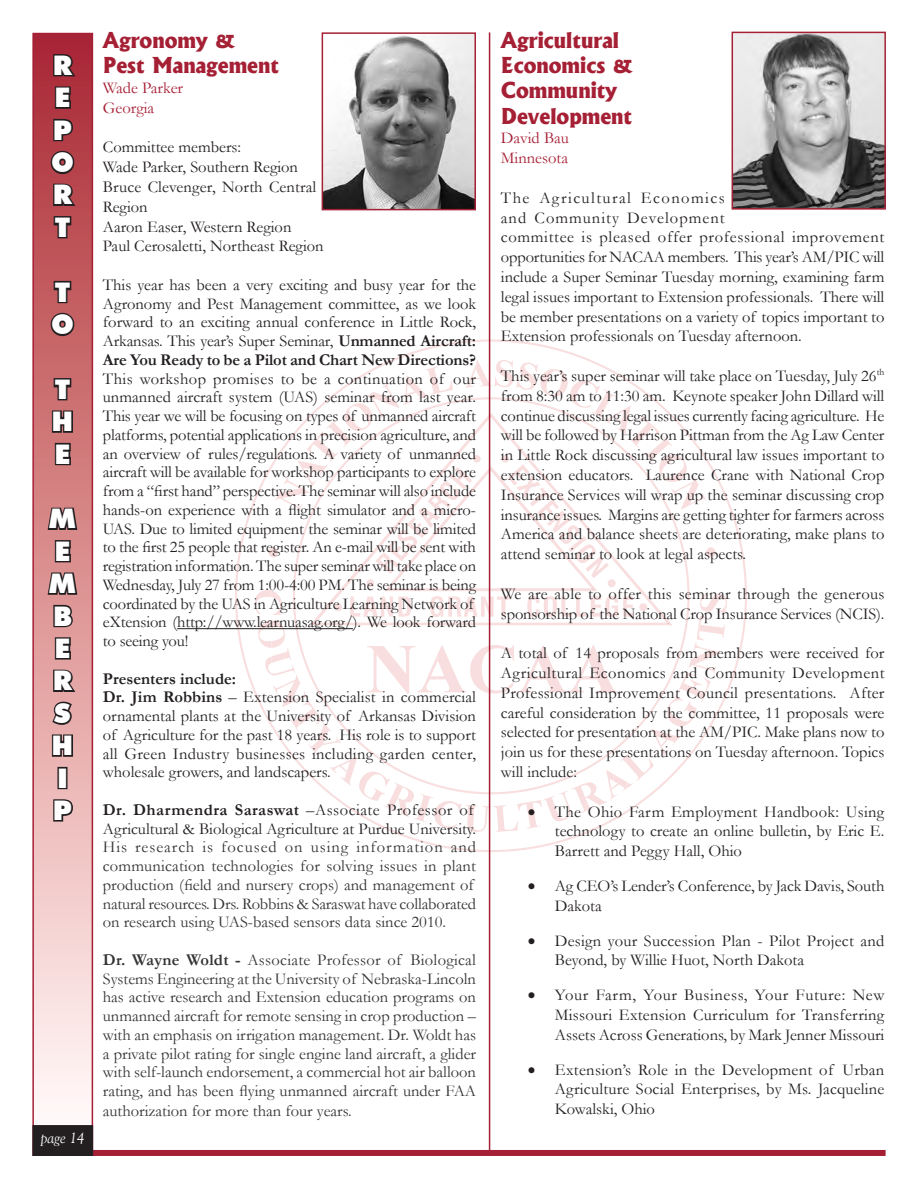
<style>
.page{position:relative;width:918px;height:1188px;background:#fff}
.page>*{position:absolute;margin:0;border:0;box-sizing:border-box;transform-origin:0 0}
.t1{font:900 27px "Futura BT";color:#fff}
.t2{font:800 21px "Albertus";color:#a62035}
.No_Spacing{font:16.5px/19.8px "Garamond";color:#231f20}
.No_Spacing-2{font:16.5px/18.9px "Garamond";color:#333}
.t3{font:16.5px "Garamond";color:#a62035}
.No_Spacing-3{font:700 16.5px "Garamond";color:#231f20}
.t4{font:italic 15px "Goudy";color:#fff}
.s1{font-weight:700}
.s2{font-weight:700;color:#231f20}
.s3{color:#231f20}
</style>
<div class="page">
<svg style="left:235px;top:339px;width:512px;height:513px"></svg>
<hr style="left:489px;top:32px;width:1px;height:1124px;background:#a62035">
<div style="left:33px;top:34px;width:59px;height:1116px;background:linear-gradient(to bottom,#ad2931,#fffffb)"></div>
<div style="left:32px;top:33px;width:61px;height:1118px;border:2px solid #a62035"></div>
<div style="left:32px;top:1150px;width:854px;height:6px;background:#a62035"></div>
<svg style="left:52px;top:52px;width:26px;height:26px"></svg>
<svg style="left:53px;top:85px;width:19px;height:25px"></svg>
<svg style="left:52px;top:117px;width:23px;height:26px"></svg>
<svg style="left:49px;top:149px;width:27px;height:27px"></svg>
<svg style="left:52px;top:182px;width:26px;height:25px"></svg>
<svg style="left:52px;top:215px;width:21px;height:25px"></svg>
<svg style="left:52px;top:279px;width:21px;height:26px"></svg>
<svg style="left:49px;top:311px;width:27px;height:27px"></svg>
<svg style="left:52px;top:377px;width:21px;height:25px"></svg>
<svg style="left:50px;top:409px;width:25px;height:25px"></svg>
<svg style="left:53px;top:441px;width:19px;height:26px"></svg>
<svg style="left:46px;top:474px;width:33px;height:155px;background:#aa7070"></svg>
<svg style="left:53px;top:636px;width:19px;height:25px"></svg>
<svg style="left:52px;top:668px;width:26px;height:25px"></svg>
<svg style="left:51px;top:700px;width:23px;height:27px"></svg>
<svg style="left:50px;top:733px;width:25px;height:25px"></svg>
<div style="left:57px;top:767px;width:11px;height:22px;border:3px solid #231f20"></div>
<svg style="left:52px;top:797px;width:23px;height:26px"></svg>
<div style="left:33px;top:1126px;width:59px;height:29px;background:#231f20"></div>
<div style="left:32px;top:1125px;width:61px;height:31px;border:2px solid #231f20"></div>
<hr style="left:177px;top:628px;width:176px;height:1px;background:#231f20">
<img style="left:325px;top:35px;width:148px;height:172px">
<div style="left:322px;top:32px;width:154px;height:178px;border:2px solid #a62035"></div>
<img style="left:735px;top:35px;width:148px;height:172px">
<div style="left:732px;top:32px;width:154px;height:178px;border:2px solid #a62035"></div>
<svg style="left:255px;top:360px;width:472px;height:472px"></svg>
<p class="t1" style="left:53px;top:49px;width:21px">R</p>
<p class="t1" style="left:55px;top:81px;width:17px">E</p>
<p class="t1" style="left:53px;top:114px;width:21px">P</p>
<p class="t1" style="left:51px;top:146px;width:24px">O</p>
<p class="t1" style="left:53px;top:178px;width:21px">R</p>
<p class="t1" style="left:55px;top:211px;width:17px">T</p>
<p class="t1" style="left:55px;top:276px;width:17px">T</p>
<p class="t1" style="left:51px;top:308px;width:24px">O</p>
<p class="t1" style="left:55px;top:373px;width:17px">T</p>
<p class="t1" style="left:52px;top:405px;width:23px">H</p>
<p class="t1" style="left:55px;top:438px;width:17px">E</p>
<p class="t1" style="left:49px;top:502px;width:28px">M</p>
<p class="t1" style="left:55px;top:535px;width:17px">E</p>
<p class="t1" style="left:49px;top:567px;width:28px">M</p>
<p class="t1" style="left:53px;top:600px;width:20px">B</p>
<p class="t1" style="left:55px;top:632px;width:17px">E</p>
<p class="t1" style="left:53px;top:664px;width:21px">R</p>
<p class="t1" style="left:54px;top:697px;width:18px">S</p>
<p class="t1" style="left:52px;top:729px;width:23px">H</p>
<p class="t1" style="left:57px;top:762px;width:12px">I</p>
<p class="t1" style="left:53px;top:794px;width:21px">P</p>
<p class="t4" style="left:41px;top:1129px;width:45px">page 14</p>
<p class="t2" style="left:103px;top:27px;width:133px">Agronomy &amp;</p>
<p class="t2" style="left:103px;top:52px;width:178px">Pest Management</p>
<p class="t3" style="left:103px;top:77px;width:82px">Wade Parker</p>
<p class="t3" style="left:103px;top:97px;width:53px">Georgia</p>
<p class="No_Spacing" style="left:103px;top:137px;width:140px">Committee members:</p>
<p class="No_Spacing" style="left:103px;top:157px;width:197px">Wade Parker, Southern Region</p>
<p class="No_Spacing" style="left:103px;top:176px;width:215px">Bruce Clevenger, North Central<br>Region</p>
<p class="No_Spacing" style="left:103px;top:216px;width:190px">Aaron Easer, Western Region</p>
<p class="No_Spacing" style="left:103px;top:236px;width:222px">Paul Cerosaletti, Northeast Region</p>
<p class="No_Spacing" style="left:103px;top:275px;width:375px;line-height:18.8px">This year has been a very exciting and busy year for the Agronomy and Pest Management committee, as we look forward to an exciting annual conference in Little Rock, Arkansas. This year’s Super Seminar, <span class="s1">Unmanned Aircraft:<br>Are You Ready to be a Pilot and Chart New Directions?<br></span>This workshop promises to be a continuation of our unmanned aircraft system (UAS) seminar from last year.<br>This year we will be focusing on types of unmanned aircraft platforms, potential applications in precision agriculture, and an overview of rules/regulations. A variety of unmanned aircraft will be available for workshop participants to explore from a “first hand” perspective. The seminar will also include hands-on experience with a flight simulator and a micro-UAS. Due to limited equipment the seminar will be limited to the first 25 people that register. An e-mail will be sent with registration information. The super seminar will take place on Wednesday, July 27 from 1:00-4:00 PM. The seminar is being coordinated by the UAS in Agriculture Learning Network of eXtension (http://www.learnuasag.org/). We look forward to seeing you!</p>
<p class="No_Spacing-3" style="left:103px;top:667px;width:135px">Presenters include:</p>
<p class="No_Spacing" style="left:103px;top:687px;width:375px;line-height:18.8px;text-align:justify"><span class="s1">Dr. Jim Robbins</span> – Extension Specialist in commercial ornamental plants at the University of Arkansas Division of Agriculture for the past 18 years. His role is to support all Green Industry businesses including garden center, wholesale growers, and landscapers.</p>
<p class="No_Spacing-2" style="left:103px;top:800px;width:375px"><span class="s2">Dr. Dharmendra Saraswat</span> <span class="s3">–Associate Professor of Agricultural &amp; Biological Agriculture at Purdue University.<br></span>His research is focused on using information and communication technologies for solving issues in plant production (field and nursery crops) and management of natural resources. Drs. Robbins &amp; Saraswat have collaborated on research using UAS-based sensors data since 2010.</p>
<p class="No_Spacing-2" style="left:103px;top:950px;width:375px;text-align:justify"><span class="s1">Dr. Wayne Woldt -</span> Associate Professor of Biological Systems Engineering at the University of Nebraska-Lincoln has active research and Extension education programs on unmanned aircraft for remote sensing in crop production – with an emphasis on irrigation management. Dr. Woldt has a private pilot rating for single engine land aircraft, a glider with self-launch endorsement, a commercial hot air balloon rating, and has been flying unmanned aircraft under FAA authorization for more than four years.</p>
<p class="t2" style="left:501px;top:27px;width:120px">Agricultural</p>
<p class="t2" style="left:501px;top:52px;width:133px">Economics &amp;</p>
<p class="t2" style="left:501px;top:77px;width:118px">Community</p>
<p class="t2" style="left:501px;top:103px;width:133px">Development</p>
<p class="t3" style="left:501px;top:127px;width:70px">David Bau</p>
<p class="t3" style="left:501px;top:147px;width:69px">Minnesota</p>
<p class="No_Spacing" style="left:501px;top:187px;width:385px">The Agricultural Economics<br>and Community Development<br>committee is pleased offer professional improvement opportunities for NACAA members. This year’s AM/PIC will include a Super Seminar Tuesday morning, examining farm legal issues important to Extension professionals. There will be member presentations on a variety of topics important to Extension professionals on Tuesday afternoon.</p>
<p class="No_Spacing" style="left:501px;top:365px;width:385px;text-align:justify">This year’s super seminar will take place on Tuesday, July 26<sup>th </sup>from 8:30 am to 11:30 am. Keynote speaker John Dillard will continue discussing legal issues currently facing agriculture. He will be followed by Harrison Pittman from the Ag Law Center in Little Rock discussing agricultural law issues important to extension educators. Laurence Crane with National Crop Insurance Services will wrap up the seminar discussing crop insurance issues. Margins are getting tighter for farmers across America and balance sheets are deteriorating, make plans to attend seminar to look at legal aspects.</p>
<p class="No_Spacing" style="left:501px;top:583px;width:385px">We are able to offer this seminar through the generous sponsorship of the National Crop Insurance Services (NCIS).</p>
<p class="No_Spacing" style="left:501px;top:643px;width:385px;text-align:justify">A total of 14 proposals from members were received for Agricultural Economics and Community Development Professional Improvement Council presentations. After careful consideration by the committee, 11 proposals were selected for presentation at the AM/PIC. Make plans now to join us for these presentations on Tuesday afternoon. Topics will include:</p>
<p class="No_Spacing" style="left:555px;top:801px;width:331px;text-align:justify;text-indent:-27px">• The Ohio Farm Employment Handbook: Using technology to create an online bulletin, by Eric E.<br>Barrett and Peggy Hall, Ohio</p>
<p class="No_Spacing" style="left:555px;top:875px;width:331px;text-indent:-27px">• Ag CEO’s Lender’s Conference, by Jack Davis, South<br>Dakota</p>
<p class="No_Spacing" style="left:555px;top:930px;width:331px;text-indent:-27px">• Design your Succession Plan - Pilot Project and<br>Beyond, by Willie Huot, North Dakota</p>
<p class="No_Spacing" style="left:555px;top:985px;width:331px;text-align:justify;text-indent:-27px">• Your Farm, Your Business, Your Future: New Missouri Extension Curriculum for Transferring Assets Across Generations, by Mark Jenner Missouri</p>
<p class="No_Spacing" style="left:555px;top:1059px;width:331px;text-align:justify;text-indent:-27px">• Extension’s Role in the Development of Urban Agriculture Social Enterprises, by Ms. Jacqueline Kowalski, Ohio</p>
</div>
